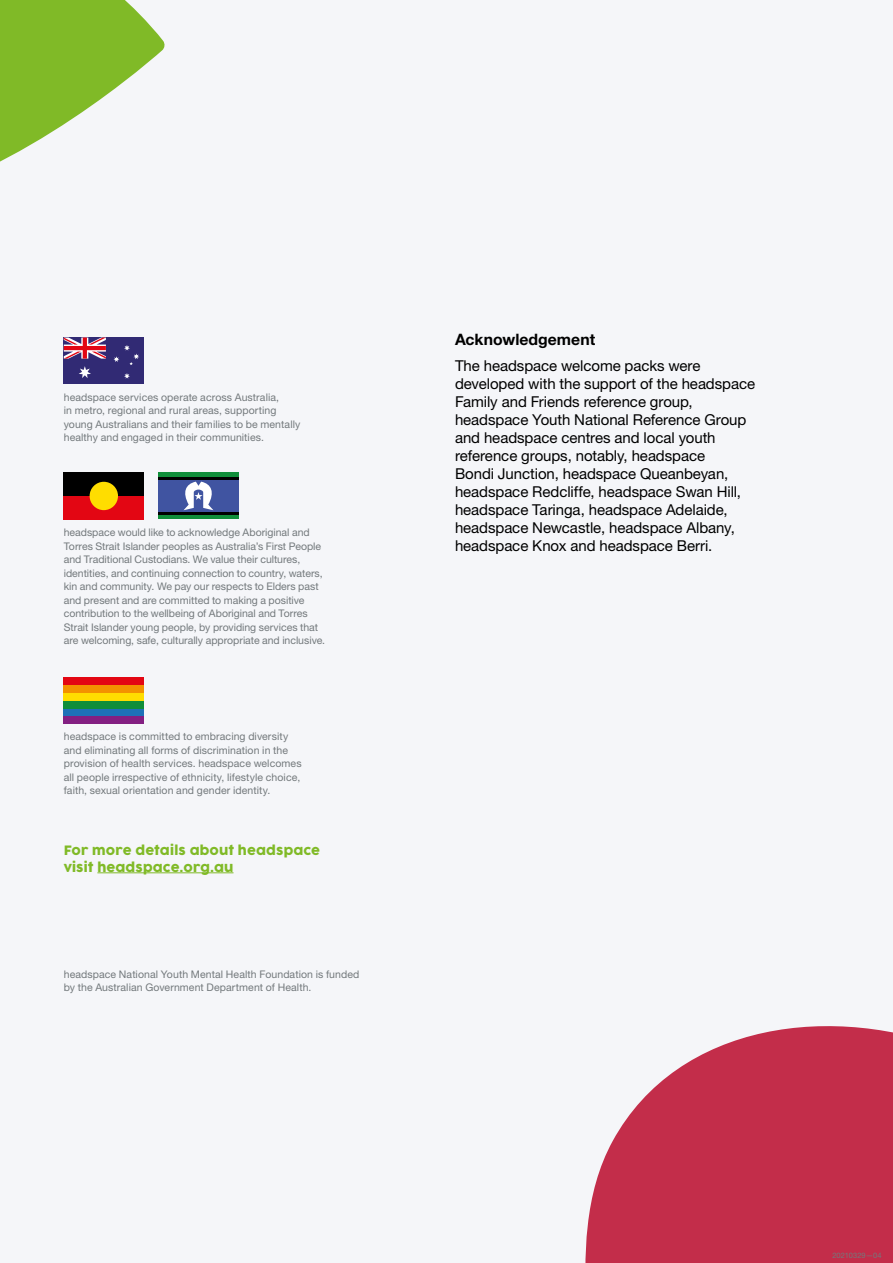
<style>
.page{position:relative;width:893px;height:1263px;background:#f5f6f9}
.page>*{position:absolute;margin:0;border:0;box-sizing:border-box;transform-origin:0 0}
.t1{font:700 15.75px "Helvetica Neue LT Std";color:#000}
.t2{font:15px/18px "Helvetica Neue LT Std";letter-spacing:-.005em;color:#000}
.t3{font:12.75px/16.5px "Cocogoose Pro";letter-spacing:.015em;color:#80ba27}
.t4{font:10.5px/13.5px "Helvetica Neue LT Std";letter-spacing:.005em;color:#73797c}
.t5{font:7.5px "Helvetica Neue LT Std";letter-spacing:.005em;color:#73797c}
</style>
<div class="page">
<svg style="left:0;top:0;width:165px;height:162px"></svg>
<hr style="left:97px;top:872px;width:136px;height:1px;background:#80ba27">
<div style="left:64px;top:338px;width:80px;height:46px;background:#312a74"></div>
<svg style="left:79px;top:366px;width:12px;height:12px"></svg>
<svg style="left:124px;top:373px;width:6px;height:6px"></svg>
<svg style="left:113px;top:345px;width:26px;height:20px"></svg>
<svg style="left:64px;top:338px;width:42px;height:21px"></svg>
<div style="left:64px;top:472px;width:80px;height:24px;background:#000"></div>
<div style="left:64px;top:496px;width:80px;height:23px;background:#e30613"></div>
<div style="left:90px;top:482px;width:28px;height:28px;background:#fd0;border-radius:50%"></div>
<div style="left:64px;top:677px;width:80px;height:8px;background:#e30613"></div>
<div style="left:64px;top:685px;width:80px;height:8px;background:#f39200"></div>
<div style="left:64px;top:693px;width:80px;height:8px;background:#fd0"></div>
<div style="left:64px;top:701px;width:80px;height:8px;background:#108e3a"></div>
<div style="left:64px;top:709px;width:80px;height:7px;background:#1d71b8"></div>
<div style="left:64px;top:716px;width:80px;height:8px;background:#831f82"></div>
<div style="left:158px;top:473px;width:80px;height:46px;background:#108e3a"></div>
<div style="left:158px;top:480px;width:80px;height:32px;background:#4054a1"></div>
<hr style="left:158px;top:477px;width:80px;height:3px;background:#000">
<hr style="left:158px;top:512px;width:80px;height:2px;background:#000">
<svg style="left:184px;top:482px;width:29px;height:28px"></svg>
<svg style="left:585px;top:1026px;width:308px;height:237px;fill:#c32d4a"></svg>
<p class="t4" style="left:64px;top:390px;width:238px">headspace services operate across Australia,<br>in metro, regional and rural areas, supporting young Australians and their families to be mentally healthy and engaged in their communities.</p>
<p class="t4" style="left:64px;top:526px;width:263px">headspace would like to acknowledge Aboriginal and Torres Strait Islander peoples as Australia’s First People and Traditional Custodians. We value their cultures, identities, and continuing connection to country, waters, kin and community. We pay our respects to Elders past and present and are committed to making a positive contribution to the wellbeing of Aboriginal and Torres Strait Islander young people, by providing services that are welcoming, safe, culturally appropriate and inclusive.</p>
<p class="t4" style="left:64px;top:730px;width:239px">headspace is committed to embracing diversity and eliminating all forms of discrimination in the provision of health services. headspace welcomes all people irrespective of ethnicity, lifestyle choice, faith, sexual orientation and gender identity.</p>
<p class="t3" style="left:64px;top:842px;width:258px">For more details about headspace visit headspace.org.au</p>
<p class="t4" style="left:64px;top:967px;width:297px">headspace National Youth Mental Health Foundation is funded by the Australian Government Department of Health.</p>
<h1 class="t1" style="left:455px;top:329px;width:142px">Acknowledgement</h1>
<p class="t2" style="left:455px;top:356px;width:302px">The headspace welcome packs were developed with the support of the headspace Family and Friends reference group, headspace Youth National Reference Group and headspace centres and local youth reference groups, notably, headspace<br>Bondi Junction, headspace Queanbeyan, headspace Redcliffe, headspace Swan Hill, headspace Taringa, headspace Adelaide, headspace Newcastle, headspace Albany, headspace Knox and headspace Berri.</p>
<p class="t5" style="left:832px;top:1251px;width:51px">20210329—04</p>
</div>
